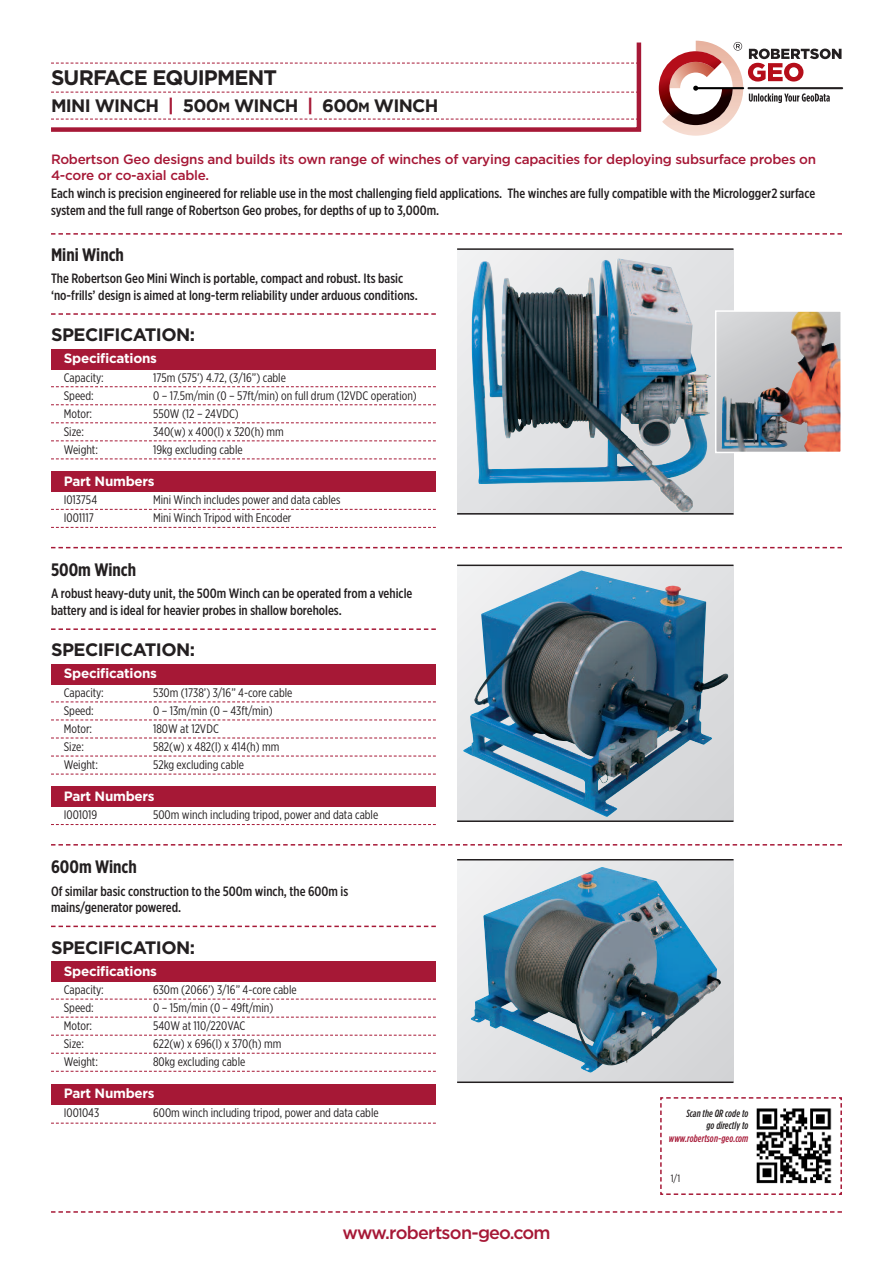
<style>
.page{position:relative;width:893px;height:1263px;background:#fff}
.page>*{position:absolute;margin:0;border:0;box-sizing:border-box;transform-origin:0 0}
.t1{font:700 21px "Gotham";letter-spacing:-.04em;color:#231f20}
.t2{font:700 18px "Gotham";letter-spacing:-.03em;color:#231f20}
.t3{font:700 18px "Gotham X Narrow";color:#231f20}
.t4{font:500 18px "Gotham";letter-spacing:-.045em;color:#a61836}
.t5{font:500 13.5px/16.2px "Gotham X Narrow";color:#231f20}
.t6{font:500 13.5px/16.2px "Gotham";letter-spacing:-.02em;color:#a61836}
.t7{font:700 13.5px "Gotham";letter-spacing:-.02em;color:#fff}
.t8{font:12.3px "Gotham X Narrow";color:#231f20}
.t9{font:italic 500 10.5px/12.6px "Gotham Condensed";letter-spacing:.01em;color:#231f20;text-align:right}
.t10{font:italic 500 10.5px "Gotham Condensed";letter-spacing:.01em;color:#a61836}
.t11{font:10.5px "Gotham X Narrow";color:#231f20}
.s1{color:#a61836}
.s2{font-size:13.5px}
</style>
<div class="page">
<svg style="left:660px;top:1097px;width:182px;height:98px"></svg>
<svg style="left:51px;top:1211px;width:791px;height:2px"></svg>
<hr style="left:747px;top:87px;width:96px;height:2px;background:#231f20">
<svg style="left:659px;top:41px;width:182px;height:95px"></svg>
<svg style="left:51px;top:42px;width:591px;height:90px"></svg>
<svg style="left:51px;top:63px;width:588px;height:1px"></svg>
<svg style="left:51px;top:92px;width:588px;height:1px"></svg>
<svg style="left:51px;top:119px;width:588px;height:1px"></svg>
<svg style="left:51px;top:313px;width:385px;height:2px"></svg>
<svg style="left:51px;top:233px;width:791px;height:2px"></svg>
<svg style="left:51px;top:547px;width:791px;height:1px"></svg>
<svg style="left:457px;top:250px;width:276px;height:263px;background:#d3d9dd"></svg>
<img style="left:472px;top:258px;width:239px;height:220px">
<img style="left:718px;top:313px;width:121px;height:137px">
<img style="left:775px;top:313px;width:64px;height:80px">
<div style="left:715px;top:310px;width:127px;height:143px;border:2px solid #fff"></div>
<hr style="left:457px;top:248px;width:276px;height:2px;background:#231f20">
<hr style="left:457px;top:513px;width:276px;height:1px;background:#231f20">
<div style="left:51px;top:349px;width:385px;height:20px;background:#a61836"></div>
<svg style="left:51px;top:386px;width:385px;height:1px"></svg>
<svg style="left:51px;top:404px;width:385px;height:1px"></svg>
<svg style="left:51px;top:422px;width:385px;height:1px"></svg>
<svg style="left:51px;top:440px;width:385px;height:1px"></svg>
<svg style="left:51px;top:458px;width:385px;height:1px"></svg>
<div style="left:51px;top:471px;width:385px;height:21px;background:#a61836"></div>
<svg style="left:51px;top:509px;width:385px;height:1px"></svg>
<svg style="left:51px;top:527px;width:385px;height:1px"></svg>
<svg style="left:51px;top:628px;width:385px;height:2px"></svg>
<svg style="left:51px;top:844px;width:791px;height:1px"></svg>
<div style="left:51px;top:664px;width:385px;height:20px;background:#a61836"></div>
<svg style="left:51px;top:701px;width:385px;height:1px"></svg>
<svg style="left:51px;top:719px;width:385px;height:1px"></svg>
<svg style="left:51px;top:737px;width:385px;height:1px"></svg>
<svg style="left:51px;top:755px;width:385px;height:1px"></svg>
<svg style="left:51px;top:774px;width:385px;height:1px"></svg>
<div style="left:51px;top:787px;width:385px;height:20px;background:#a61836"></div>
<svg style="left:51px;top:824px;width:385px;height:1px"></svg>
<svg style="left:51px;top:926px;width:385px;height:1px"></svg>
<div style="left:51px;top:961px;width:385px;height:20px;background:#a61836"></div>
<svg style="left:51px;top:998px;width:385px;height:1px"></svg>
<svg style="left:51px;top:1017px;width:385px;height:1px"></svg>
<svg style="left:51px;top:1035px;width:385px;height:1px"></svg>
<svg style="left:51px;top:1053px;width:385px;height:1px"></svg>
<svg style="left:51px;top:1071px;width:385px;height:1px"></svg>
<div style="left:51px;top:1084px;width:385px;height:20px;background:#a61836"></div>
<svg style="left:51px;top:1123px;width:385px;height:1px"></svg>
<div style="left:457px;top:565px;width:276px;height:256px;background:linear-gradient(to right,#eaebec,#d9dadc)"></div>
<img style="left:463px;top:570px;width:266px;height:247px">
<hr style="left:457px;top:565px;width:276px;height:1px;background:#231f20">
<hr style="left:457px;top:820px;width:276px;height:2px;background:#231f20">
<div style="left:457px;top:860px;width:276px;height:221px;background:linear-gradient(to right,#ebebed,#d8d9db)"></div>
<img style="left:471px;top:867px;width:250px;height:206px">
<hr style="left:457px;top:859px;width:276px;height:1px;background:#231f20">
<hr style="left:457px;top:1081px;width:276px;height:2px;background:#231f20">
<h1 class="t1" style="left:51px;top:70px;width:228px">SURFACE EQUIPMENT</h1>
<h2 class="t2" style="left:51px;top:100px;width:389px">MINI WINCH <span class="s1">|</span> 500<span class="s2">M</span> WINCH <span class="s1">|</span> 600<span class="s2">M</span> WINCH</h2>
<p class="t6" style="left:51px;top:152px;width:767px">Robertson Geo designs and builds its own range of winches of varying capacities for deploying subsurface probes on<br>4-core or co-axial cable.</p>
<p class="t5" style="left:51px;top:187px;width:766px">Each winch is precision engineered for reliable use in the most challenging field applications. The winches are fully compatible with the Micrologger2 surface system and the full range of Robertson Geo probes, for depths of up to 3,000m.</p>
<h2 class="t3" style="left:51px;top:248px;width:74px">Mini Winch</h2>
<p class="t5" style="left:51px;top:271px;width:368px">The Robertson Geo Mini Winch is portable, compact and robust. Its basic ‘no-frills’ design is aimed at long-term reliability under arduous conditions.</p>
<h2 class="t2" style="left:51px;top:329px;width:146px">SPECIFICATION:</h2>
<p class="t7" style="left:64px;top:354px;width:95px">Specifications</p>
<p class="t8" style="left:64px;top:373px;width:42px">Capacity:</p>
<p class="t8" style="left:153px;top:373px;width:134px">175m (575’) 4.72, (3/16”) cable</p>
<p class="t8" style="left:64px;top:391px;width:32px">Speed:</p>
<p class="t8" style="left:153px;top:391px;width:265px">0 – 17.5m/min (0 – 57ft/min) on full drum (12VDC operation)</p>
<p class="t8" style="left:64px;top:409px;width:30px">Motor:</p>
<p class="t8" style="left:153px;top:409px;width:87px">550W (12 – 24VDC)</p>
<p class="t8" style="left:64px;top:427px;width:22px">Size:</p>
<p class="t8" style="left:153px;top:427px;width:132px">340(w) x 400(l) x 320(h) mm</p>
<p class="t8" style="left:64px;top:445px;width:36px">Weight:</p>
<p class="t8" style="left:153px;top:445px;width:91px">19kg excluding cable</p>
<p class="t7" style="left:64px;top:476px;width:92px">Part Numbers</p>
<p class="t8" style="left:64px;top:496px;width:35px">I013754</p>
<p class="t8" style="left:153px;top:496px;width:189px">Mini Winch includes power and data cables</p>
<p class="t8" style="left:64px;top:514px;width:32px">I001117</p>
<p class="t8" style="left:153px;top:514px;width:140px">Mini Winch Tripod with Encoder</p>
<h2 class="t3" style="left:51px;top:564px;width:87px">500m Winch</h2>
<p class="t5" style="left:51px;top:587px;width:363px">A robust heavy-duty unit, the 500m Winch can be operated from a vehicle battery and is ideal for heavier probes in shallow boreholes.</p>
<h2 class="t2" style="left:51px;top:644px;width:146px">SPECIFICATION:</h2>
<p class="t7" style="left:64px;top:669px;width:95px">Specifications</p>
<p class="t8" style="left:64px;top:688px;width:42px">Capacity:</p>
<p class="t8" style="left:153px;top:688px;width:141px">530m (1738’) 3/16” 4-core cable</p>
<p class="t8" style="left:64px;top:706px;width:32px">Speed:</p>
<p class="t8" style="left:153px;top:706px;width:121px">0 – 13m/min (0 – 43ft/min)</p>
<p class="t8" style="left:64px;top:724px;width:30px">Motor:</p>
<p class="t8" style="left:153px;top:724px;width:67px">180W at 12VDC</p>
<p class="t8" style="left:64px;top:742px;width:22px">Size:</p>
<p class="t8" style="left:153px;top:742px;width:128px">582(w) x 482(l) x 414(h) mm</p>
<p class="t8" style="left:64px;top:760px;width:36px">Weight:</p>
<p class="t8" style="left:153px;top:760px;width:93px">52kg excluding cable</p>
<p class="t7" style="left:64px;top:791px;width:92px">Part Numbers</p>
<p class="t8" style="left:64px;top:811px;width:35px">I001019</p>
<p class="t8" style="left:153px;top:811px;width:227px">500m winch including tripod, power and data cable</p>
<h2 class="t3" style="left:51px;top:861px;width:87px">600m Winch</h2>
<p class="t5" style="left:51px;top:884px;width:299px">Of similar basic construction to the 500m winch, the 600m is mains/generator powered.</p>
<h2 class="t2" style="left:51px;top:941px;width:146px">SPECIFICATION:</h2>
<p class="t7" style="left:64px;top:966px;width:95px">Specifications</p>
<p class="t8" style="left:64px;top:985px;width:42px">Capacity:</p>
<p class="t8" style="left:153px;top:985px;width:145px">630m (2066’) 3/16” 4-core cable</p>
<p class="t8" style="left:64px;top:1003px;width:32px">Speed:</p>
<p class="t8" style="left:153px;top:1003px;width:122px">0 – 15m/min (0 – 49ft/min)</p>
<p class="t8" style="left:64px;top:1021px;width:30px">Motor:</p>
<p class="t8" style="left:153px;top:1021px;width:94px">540W at 110/220VAC</p>
<p class="t8" style="left:64px;top:1039px;width:22px">Size:</p>
<p class="t8" style="left:153px;top:1039px;width:130px">622(w) x 696(l) x 370(h) mm</p>
<p class="t8" style="left:64px;top:1057px;width:36px">Weight:</p>
<p class="t8" style="left:153px;top:1057px;width:94px">80kg excluding cable</p>
<p class="t7" style="left:64px;top:1089px;width:92px">Part Numbers</p>
<p class="t8" style="left:64px;top:1108px;width:37px">I001043</p>
<p class="t8" style="left:153px;top:1108px;width:227px">600m winch including tripod, power and data cable</p>
<h2 class="t4" style="left:342px;top:1226px;width:210px">www.robertson-geo.com</h2>
<p class="t9" style="left:686px;top:1107px;width:64px">Scan the QR code to go directly to</p>
<p class="t10" style="left:669px;top:1135px;width:81px">www.robertson-geo.com</p>
<p class="t11" style="left:671px;top:1175px;width:11px">1/1</p>
</div>
